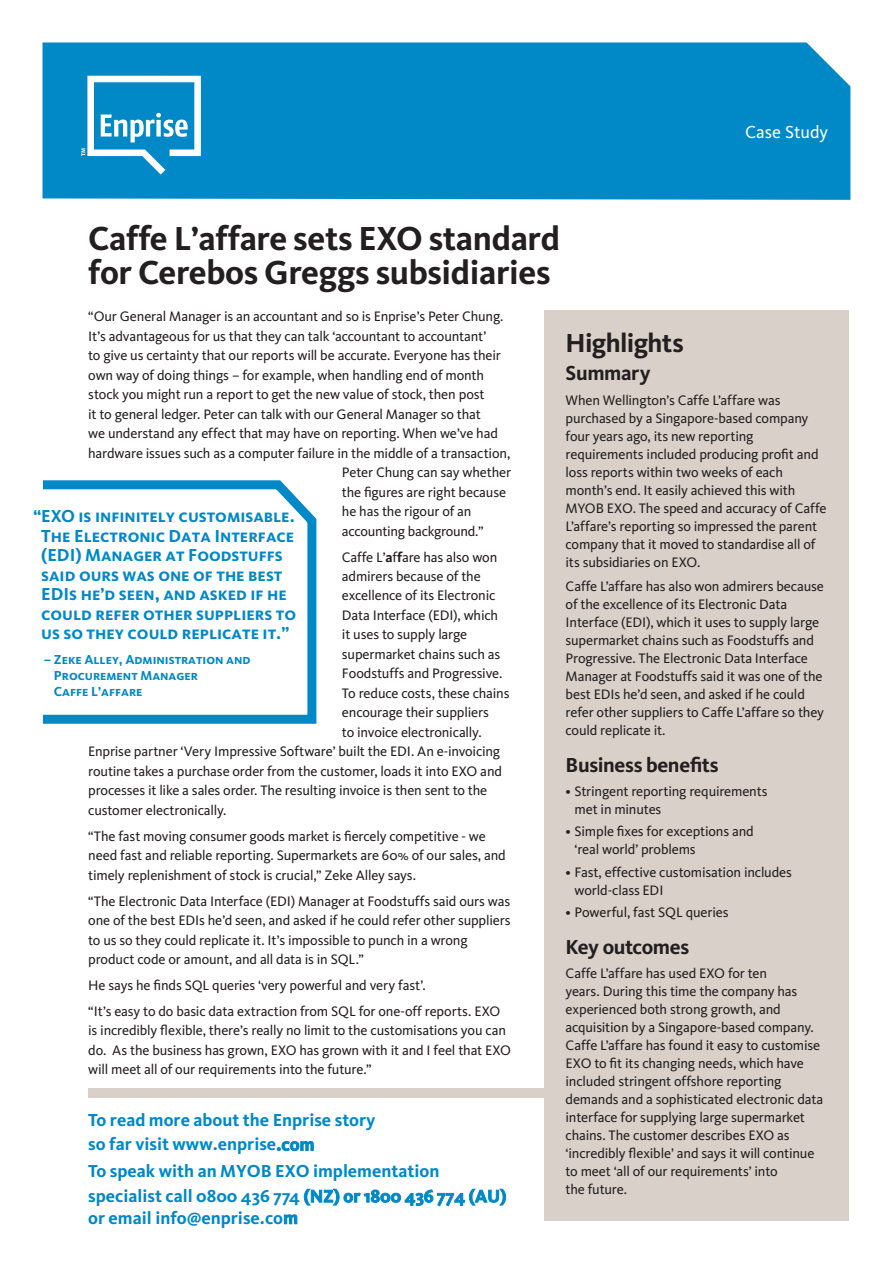
<style>
.page{position:relative;width:893px;height:1263px;background:#fff}
.page>*{position:absolute;margin:0;border:0;box-sizing:border-box;transform-origin:0 0}
.t1{font:700 34.5px/34.5px "Kievit";letter-spacing:-.01em;color:#231f20}
.t2{font:700 27px "Kievit";letter-spacing:-.025em;color:#231f20}
.t3{font:700 21px "Kievit";letter-spacing:-.015em;color:#231f20}
.t4{font:18px/19.5px "Kievit Bold SC";color:#0088c7;text-align:center}
.t5{font:700 18px/24.9px "Kievit";color:#0088c7}
.t6{font:18px "Kievit";color:#fff}
.t7{font:14.25px/18px "Kievit";letter-spacing:-.01em;color:#231f20}
.t8{font:13.5px/16.2px "Kievit Bold SC";color:#0088c7}
.s1{font-weight:700}
</style>
<div class="page">
<div style="left:88px;top:1088px;width:465px;height:9px;background:#d8d0c9"></div>
<div style="left:544px;top:310px;width:305px;height:910px;background:#d8d0c9"></div>
<div style="left:43px;top:42px;width:807px;height:158px;background:#0088c7"></div>
<svg style="left:43px;top:480px;width:274px;height:244px"></svg>
<svg style="left:81px;top:76px;width:120px;height:99px"></svg>
<h1 class="t1" style="left:88px;top:224px;width:473px">Caffe L’affare sets EXO standard for Cerebos Greggs subsidiaries</h1>
<p class="t6" style="left:745px;top:125px;width:85px">Case Study</p>
<p class="t7" style="left:88px;top:309px;width:417px">“Our General Manager is an accountant and so is Enprise’s Peter Chung.</p>
<p class="t7" style="left:88px;top:328px;width:400px">It’s advantageous for us that they can talk ‘accountant to accountant’</p>
<p class="t7" style="left:88px;top:348px;width:414px">to give us certainty that our reports will be accurate. Everyone has their</p>
<p class="t7" style="left:88px;top:367px;width:397px">own way of doing things – for example, when handling end of month</p>
<p class="t7" style="left:88px;top:387px;width:398px">stock you might run a report to get the new value of stock, then post</p>
<p class="t7" style="left:88px;top:406px;width:394px">it to general ledger. Peter can talk with our General Manager so that</p>
<p class="t7" style="left:88px;top:426px;width:411px">we understand any effect that may have on reporting. When we’ve had</p>
<p class="t7" style="left:88px;top:445px;width:424px">hardware issues such as a computer failure in the middle of a transaction,</p>
<p class="t7" style="left:342px;top:465px;width:171px">Peter Chung can say whether</p>
<p class="t7" style="left:342px;top:484px;width:166px">the figures are right because</p>
<p class="t7" style="left:342px;top:504px;width:131px">he has the rigour of an</p>
<p class="t7" style="left:342px;top:523px;width:143px">accounting background.”</p>
<p class="t7" style="left:342px;top:549px;width:157px">Caffe L’<span class="s1">a</span>f<span class="s1">f</span>are has also won</p>
<p class="t7" style="left:342px;top:568px;width:140px">admirers because of the</p>
<p class="t7" style="left:342px;top:588px;width:155px">excellence of its Electronic</p>
<p class="t7" style="left:342px;top:607px;width:158px">Data Interface (EDI), which</p>
<p class="t7" style="left:342px;top:627px;width:127px">it uses to supply large</p>
<p class="t7" style="left:342px;top:646px;width:160px">supermarket chains such as</p>
<p class="t7" style="left:342px;top:666px;width:162px">Foodstuffs and Progressive.</p>
<p class="t7" style="left:342px;top:685px;width:169px">To reduce costs, these chains</p>
<p class="t7" style="left:342px;top:705px;width:148px">encourage their suppliers</p>
<p class="t7" style="left:342px;top:724px;width:141px">to invoice electronically.</p>
<p class="t7" style="left:88px;top:744px;width:414px">Enprise partner ‘Very Impressive Software’ built the EDI. An e-invoicing</p>
<p class="t7" style="left:88px;top:763px;width:415px">routine takes a purchase order from the customer, loads it into EXO and</p>
<p class="t7" style="left:88px;top:783px;width:401px">processes it like a sales order. The resulting invoice is then sent to the</p>
<p class="t7" style="left:88px;top:802px;width:140px">customer electronically.</p>
<p class="t7" style="left:88px;top:827px;width:419px;line-height:19.5px">“The fast moving consumer goods market is fiercely competitive - we need fast and reliable reporting. Supermarkets are 60% of our sales, and timely replenishment of stock is crucial,” Zeke Alley says.</p>
<p class="t7" style="left:88px;top:892px;width:424px;line-height:19.5px">“The Electronic Data Interface (EDI) Manager at Foodstuffs said ours was one of the best EDIs he’d seen, and asked if he could refer other suppliers to us so they could replicate it. It’s impossible to punch in a wrong product code or amount, and all data is in SQL.”</p>
<p class="t7" style="left:88px;top:973px;width:414px;line-height:26px">He says he finds SQL queries ‘very powerful and very fast’.<br>“It’s easy to do basic data extraction from SQL for one-off reports. EXO</p>
<p class="t7" style="left:88px;top:1022px;width:424px;line-height:19.5px">is incredibly flexible, there’s really no limit to the customisations you can do. As the business has grown, EXO has grown with it and I feel that EXO will meet all of our requirements into the future.”</p>
<p class="t5" style="left:88px;top:1109px;width:289px">To read more about the Enprise story so far visit www.enprise.com</p>
<p class="t5" style="left:88px;top:1160px;width:420px">To speak with an MYOB EXO implementation specialist call 0800 436 774 (NZ) or 1800 436 774 (AU)</p>
<p class="t5" style="left:88px;top:1207px;width:211px">or email info@enprise.com</p>
<p class="t4" style="left:33px;top:506px;width:264px">“ EXO is infinitely customisable.<br>The Electronic Data Interface (EDI) Manager at Foodstuffs said ours was one of the best<br>EDIs he’d seen, and asked if he could refer other suppliers to us so they could replicate it.”</p>
<p class="t8" style="left:54px;top:651px;width:198px;text-indent:-10px">– Zeke Alley, Administration and<br>Procurement Manager<br>Caffe L’affare</p>
<h2 class="t2" style="left:566px;top:333px;width:120px">Highlights</h2>
<h3 class="t3" style="left:566px;top:365px;width:87px">Summary</h3>
<p class="t7" style="left:566px;top:392px;width:262px">When Wellington’s Caffe L’affare was purchased by a Singapore-based company four years ago, its new reporting requirements included producing profit and loss reports within two weeks of each month’s end. It easily achieved this with MYOB EXO. The speed and accuracy of Caffe L’affare’s reporting so impressed the parent company that it moved to standardise all of its subsidiaries on EXO.</p>
<p class="t7" style="left:566px;top:578px;width:260px">Caffe L’affare has also won admirers because of the excellence of its Electronic Data Interface (EDI), which it uses to supply large supermarket chains such as Foodstuffs and Progressive. The Electronic Data Interface Manager at Foodstuffs said it was one of the best EDIs he’d seen, and asked if he could refer other suppliers to Caffe L’affare so they could replicate it.</p>
<h3 class="t3" style="left:566px;top:757px;width:155px">Business benefits</h3>
<p class="t7" style="left:575px;top:784px;width:195px;text-indent:-9px">• Stringent reporting requirements met in minutes</p>
<p class="t7" style="left:575px;top:824px;width:181px;text-indent:-9px">• Simple fixes for exceptions and ‘real world’ problems</p>
<p class="t7" style="left:575px;top:864px;width:219px;text-indent:-9px">• Fast, effective customisation includes world-class EDI</p>
<p class="t7" style="left:566px;top:904px;width:165px">• Powerful, fast SQL queries</p>
<h3 class="t3" style="left:566px;top:939px;width:125px">Key outcomes</h3>
<p class="t7" style="left:566px;top:966px;width:259px">Caffe L’affare has used EXO for ten<br>years. During this time the company has experienced both strong growth, and acquisition by a Singapore-based company.<br>Caffe L’affare has found it easy to customise EXO to fit its changing needs, which have included stringent offshore reporting demands and a sophisticated electronic data interface for supplying large supermarket chains. The customer describes EXO as ‘incredibly flexible’ and says it will continue to meet ‘all of our requirements’ into<br>the future.</p>
</div>
